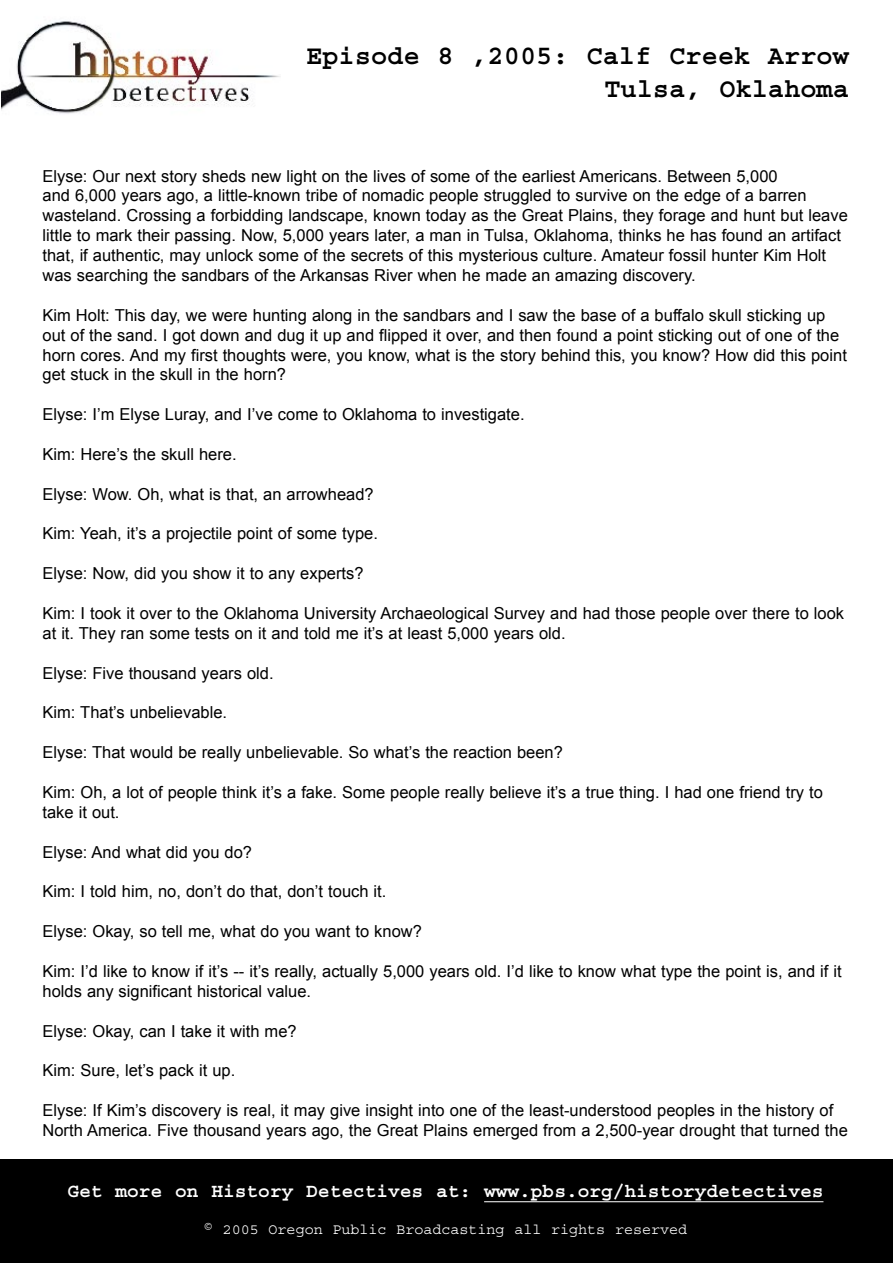
<style>
.page{position:relative;width:893px;height:1263px;background:#fff}
.page>*{position:absolute;margin:0;border:0;box-sizing:border-box;transform-origin:0 0}
.t1{font:700 27px/32.5px "Courier";color:#000;text-align:right}
.t2{font:700 19.5px "Courier";color:#fff}
.t3{font:16.5px/20px "Arial";color:#000}
.t4{font:15px "Courier";color:#fff}
</style>
<div class="page">
<img style="left:1px;top:21px;width:279px;height:93px">
<div style="left:0;top:1159px;width:893px;height:104px;background:#000"></div>
<hr style="left:484px;top:1201px;width:339px;height:1px;background:#fff">
<p class="t1" style="left:306px;top:40px;width:544px">Episode 8 ,2005: Calf Creek Arrow<br>Tulsa, Oklahoma</p>
<p class="t3" style="left:43px;top:166px;width:807px">Elyse: Our next story sheds new light on the lives of some of the earliest Americans. Between 5,000<br>and 6,000 years ago, a little-known tribe of nomadic people struggled to survive on the edge of a barren wasteland. Crossing a forbidding landscape, known today as the Great Plains, they forage and hunt but leave little to mark their passing. Now, 5,000 years later, a man in Tulsa, Oklahoma, thinks he has found an artifact that, if authentic, may unlock some of the secrets of this mysterious culture. Amateur fossil hunter Kim Holt was searching the sandbars of the Arkansas River when he made an amazing discovery.</p>
<p class="t3" style="left:43px;top:305px;width:806px">Kim Holt: This day, we were hunting along in the sandbars and I saw the base of a buffalo skull sticking up out of the sand. I got down and dug it up and flipped it over, and then found a point sticking out of one of the horn cores. And my first thoughts were, you know, what is the story behind this, you know? How did this point get stuck in the skull in the horn?</p>
<p class="t3" style="left:43px;top:405px;width:484px">Elyse: I’m Elyse Luray, and I’ve come to Oklahoma to investigate.</p>
<p class="t3" style="left:43px;top:444px;width:196px">Kim: Here’s the skull here.</p>
<p class="t3" style="left:43px;top:484px;width:333px">Elyse: Wow. Oh, what is that, an arrowhead?</p>
<p class="t3" style="left:43px;top:524px;width:337px">Kim: Yeah, it’s a projectile point of some type.</p>
<p class="t3" style="left:43px;top:564px;width:322px">Elyse: Now, did you show it to any experts?</p>
<p class="t3" style="left:43px;top:603px;width:803px">Kim: I took it over to the Oklahoma University Archaeological Survey and had those people over there to look at it. They ran some tests on it and told me it’s at least 5,000 years old.</p>
<p class="t3" style="left:43px;top:663px;width:233px">Elyse: Five thousand years old.</p>
<p class="t3" style="left:43px;top:703px;width:186px">Kim: That’s unbelievable.</p>
<p class="t3" style="left:43px;top:743px;width:522px">Elyse: That would be really unbelievable. So what’s the reaction been?</p>
<p class="t3" style="left:43px;top:782px;width:782px">Kim: Oh, a lot of people think it’s a fake. Some people really believe it’s a true thing. I had one friend try to take it out.</p>
<p class="t3" style="left:43px;top:842px;width:211px">Elyse: And what did you do?</p>
<p class="t3" style="left:43px;top:882px;width:345px">Kim: I told him, no, don’t do that, don’t touch it.</p>
<p class="t3" style="left:43px;top:921px;width:381px">Elyse: Okay, so tell me, what do you want to know?</p>
<p class="t3" style="left:43px;top:961px;width:801px">Kim: I’d like to know if it’s -- it’s really, actually 5,000 years old. I’d like to know what type the point is, and if it holds any significant historical value.</p>
<p class="t3" style="left:43px;top:1021px;width:256px">Elyse: Okay, can I take it with me?</p>
<p class="t3" style="left:43px;top:1061px;width:194px">Kim: Sure, let’s pack it up.</p>
<p class="t3" style="left:43px;top:1100px;width:807px">Elyse: If Kim’s discovery is real, it may give insight into one of the least-understood peoples in the history of<br>North America. Five thousand years ago, the Great Plains emerged from a 2,500-year drought that turned the</p>
<p class="t2" style="left:68px;top:1181px;width:757px">Get more on History Detectives at: www.pbs.org/historydetectives</p>
<p class="t4" style="left:204px;top:1221px;width:485px">© 2005 Oregon Public Broadcasting all rights reserved</p>
</div>
